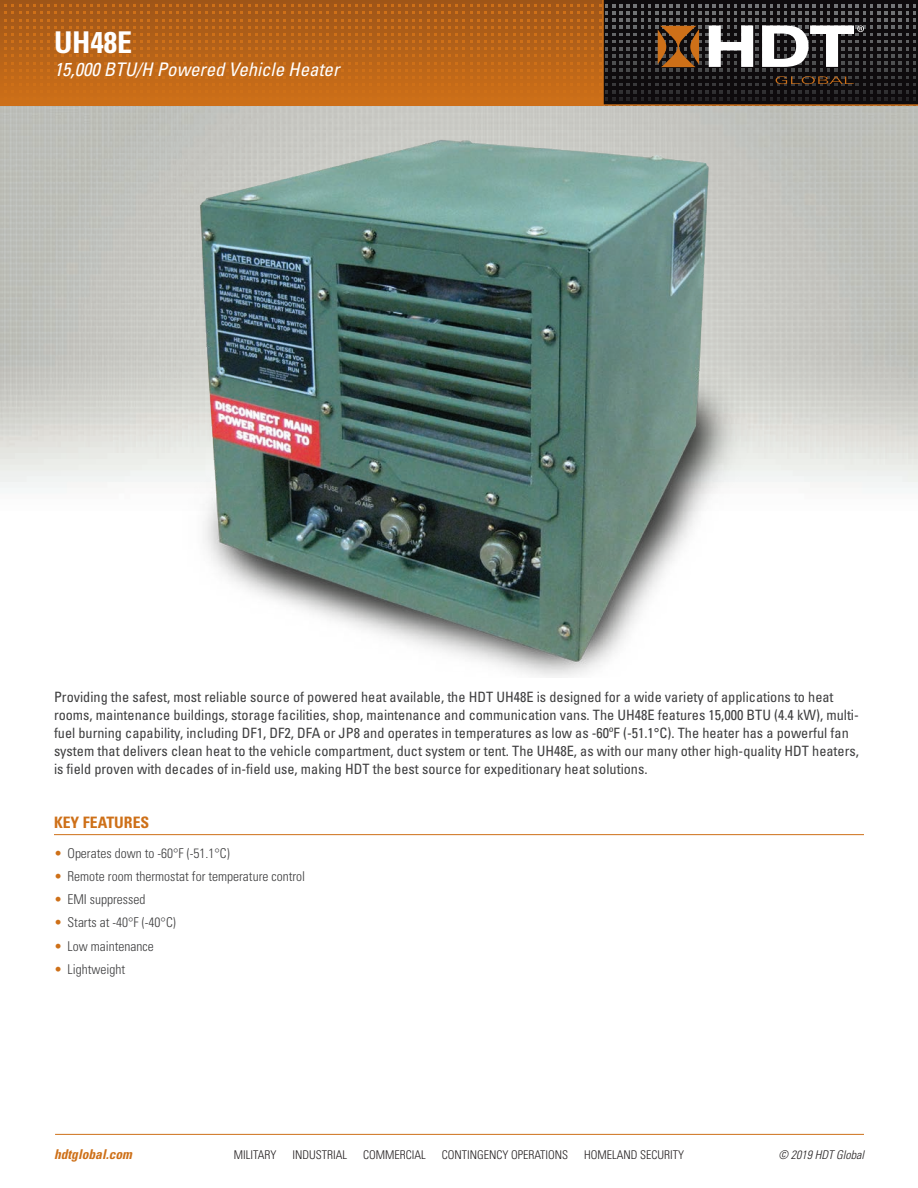
<style>
.page{position:relative;width:918px;height:1188px;background:#fff}
.page>*{position:absolute;margin:0;border:0;box-sizing:border-box;transform-origin:0 0}
.HDT_DS_Page_Title01{font:700 condensed 30px "Univers LT Std";color:#fff}
.HDT_DS_Page_Subhead{font:italic condensed 18.75px "Univers LT Std";color:#fff}
.HDT_DS_Key_Features{font:700 condensed 15.75px "Univers LT Std";color:#ce7018}
.HDT_DS_Statement01{font:condensed 14.25px/18px "Univers LT Std";color:#3e3e3f}
.HDT_DS_Bullets01{font:300 condensed 13.5px "Univers LT Std";color:#3e3e3f}
.t1{font:italic 700 condensed 13.5px "Univers LT Std";color:#ce7018}
.t2{font:300 condensed 12px "Univers LT Std";color:#231f20}
.t3{font:italic 300 condensed 12px "Univers LT Std";color:#231f20}
.s1{color:#ce7018}
</style>
<div class="page">
<svg style="left:0;top:0;width:604px;height:106px;background:#a25717"></svg>
<hr style="left:55px;top:1134px;width:809px;height:1px;background:#ce7018">
<svg style="left:4px;top:4px;width:912px;height:102px;background:#915622"></svg>
<hr style="left:54px;top:834px;width:810px;height:1px;background:#ce7018">
<img style="left:161px;top:119px;width:600px;height:559px">
<p class="HDT_DS_Page_Title01" style="left:54px;top:24px;width:80px">UH48E</p>
<p class="HDT_DS_Page_Subhead" style="left:54px;top:57px;width:287px">15,000 BTU/H Powered Vehicle Heater</p>
<p class="HDT_DS_Statement01" style="left:54px;top:687px;width:806px">Providing the safest, most reliable source of powered heat available, the HDT UH48E is designed for a wide variety of applications to heat rooms, maintenance buildings, storage facilities, shop, maintenance and communication vans. The UH48E features 15,000 BTU (4.4 kW), multi&shy;fuel burning capability, including DF1, DF2, DFA or JP8 and operates in temperatures as low as -60ºF (-51.1°C). The heater has a powerful fan system that delivers clean heat to the vehicle compartment, duct system or tent. The UH48E, as with our many other high-quality HDT heaters, is field proven with decades of in-field use, making HDT the best source for expeditionary heat solutions.</p>
<p class="HDT_DS_Key_Features" style="left:54px;top:812px;width:97px">KEY FEATURES</p>
<p class="HDT_DS_Bullets01" style="left:54px;top:845px;width:177px"><span class="s1">•</span> Operates down to -60°F (-51.1°C)</p>
<p class="HDT_DS_Bullets01" style="left:54px;top:868px;width:253px"><span class="s1">•</span> Remote room thermostat for temperature control</p>
<p class="HDT_DS_Bullets01" style="left:54px;top:891px;width:93px"><span class="s1">•</span> EMI suppressed</p>
<p class="HDT_DS_Bullets01" style="left:54px;top:914px;width:123px"><span class="s1">•</span> Starts at -40°F (-40°C)</p>
<p class="HDT_DS_Bullets01" style="left:54px;top:938px;width:101px"><span class="s1">•</span> Low maintenance</p>
<p class="HDT_DS_Bullets01" style="left:54px;top:961px;width:73px"><span class="s1">•</span> Lightweight</p>
<p class="t1" style="left:54px;top:1146px;width:80px">hdtglobal.com</p>
<p class="t2" style="left:234px;top:1147px;width:44px">MILITARY</p>
<p class="t2" style="left:292px;top:1147px;width:56px">INDUSTRIAL</p>
<p class="t2" style="left:363px;top:1147px;width:64px">COMMERCIAL</p>
<p class="t2" style="left:442px;top:1147px;width:128px">CONTINGENCY OPERATIONS</p>
<p class="t2" style="left:584px;top:1147px;width:102px">HOMELAND SECURITY</p>
<p class="t3" style="left:778px;top:1147px;width:87px">© 2019 HDT Global</p>
</div>
